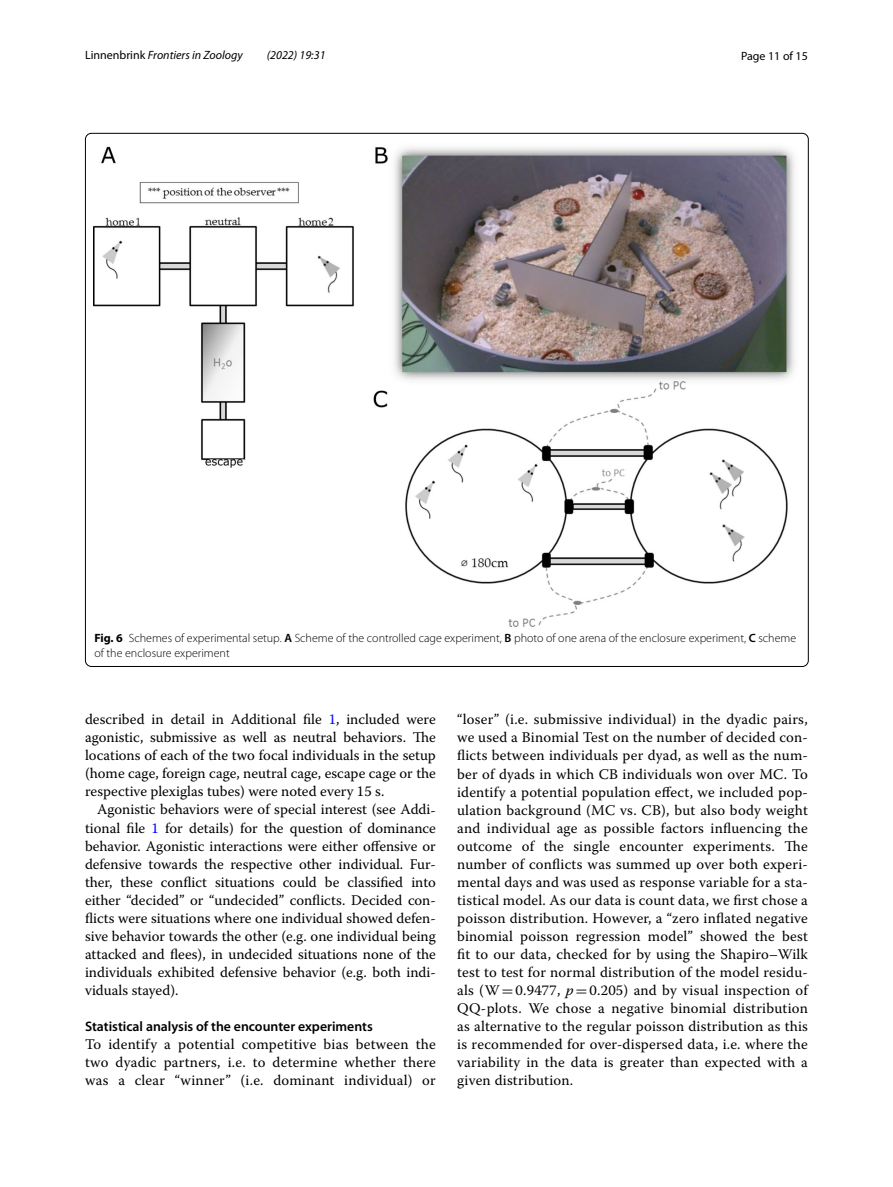
<style>
.page{position:relative;width:893px;height:1187px;background:#fff}
.page>*{position:absolute;margin:0;border:0;box-sizing:border-box;transform-origin:0 0}
.t1{font:14.7px/18px "Warnock Pro";letter-spacing:.01em;color:#000;text-align:justify}
.t2{font:600 13.8px "Myriad Pro";color:#000}
.t3{font:300 12px/15px "Myriad Pro";color:#000}
.t4{font:italic 12px "Myriad Pro";color:#000}
.t5{font:12px "Myriad Pro";color:#000}
.s1{font-style:normal}
.s2{font-weight:700}
.s3{font-weight:600}
.s4{color:#00f}
.s5{font-family:"MTSY"}
.s6{font-style:italic}
</style>
<div class="page">
<img style="left:94px;top:146px;width:701px;height:480px">
<p class="t4" style="left:85px;top:48px;width:159px"><span class="s1">Linnenbrink</span> Frontiers in Zoology</p>
<p class="t4" style="left:267px;top:48px;width:60px">(2022) 19:31</p>
<p class="t5" style="left:741px;top:48px;width:68px">Page 11 of 15</p>
<p class="t3" style="left:94px;top:630px;width:703px"><span class="s2">Fig. 6</span> Schemes of experimental setup. <span class="s3">A</span> Scheme of the controlled cage experiment, <span class="s3">B</span> photo of one arena of the enclosure experiment, <span class="s3">C</span> scheme of the enclosure experiment</p>
<p class="t1" style="left:85px;top:710px;width:352px">described in detail in Additional file <span class="s4">1</span>, included were agonistic, submissive as well as neutral behaviors. The locations of each of the two focal individuals in the setup (home cage, foreign cage, neutral cage, escape cage or the respective plexiglas tubes) were noted every 15 s.</p>
<p class="t1" style="left:85px;top:800px;width:352px;text-indent:12px">Agonistic behaviors were of special interest (see Addi&shy;tional file <span class="s4">1</span> for details) for the question of dominance behavior. Agonistic interactions were either offensive or defensive towards the respective other individual. Fur&shy;ther, these conflict situations could be classified into either “decided” or “undecided” conflicts. Decided con&shy;flicts were situations where one individual showed defen&shy;sive behavior towards the other (e.g. one individual being attacked and flees), in undecided situations none of the individuals exhibited defensive behavior (e.g. both indi&shy;viduals stayed).</p>
<p class="t2" style="left:85px;top:1017px;width:289px">Statistical analysis of the encounter experiments</p>
<p class="t1" style="left:85px;top:1034px;width:352px">To identify a potential competitive bias between the two dyadic partners, i.e. to determine whether there was a clear “winner” (i.e. dominant individual) or</p>
<p class="t1" style="left:457px;top:710px;width:352px">“loser” (i.e. submissive individual) in the dyadic pairs, we used a Binomial Test on the number of decided con&shy;flicts between individuals per dyad, as well as the num&shy;ber of dyads in which CB individuals won over MC. To identify a potential population effect, we included pop&shy;ulation background (MC vs. CB), but also body weight and individual age as possible factors influencing the outcome of the single encounter experiments. The number of conflicts was summed up over both experi&shy;mental days and was used as response variable for a sta&shy;tistical model. As our data is count data, we first chose a poisson distribution. However, a “zero inflated negative binomial poisson regression model” showed the best fit to our data, checked for by using the Shapiro–Wilk test to test for normal distribution of the model residu&shy;als (W<span class="s5">=</span>0.9477, <span class="s6">p</span><span class="s5">=</span>0.205) and by visual inspection of QQ-plots. We chose a negative binomial distribution as alternative to the regular poisson distribution as this is recommended for over-dispersed data, i.e. where the variability in the data is greater than expected with a given distribution.</p>
</div>
